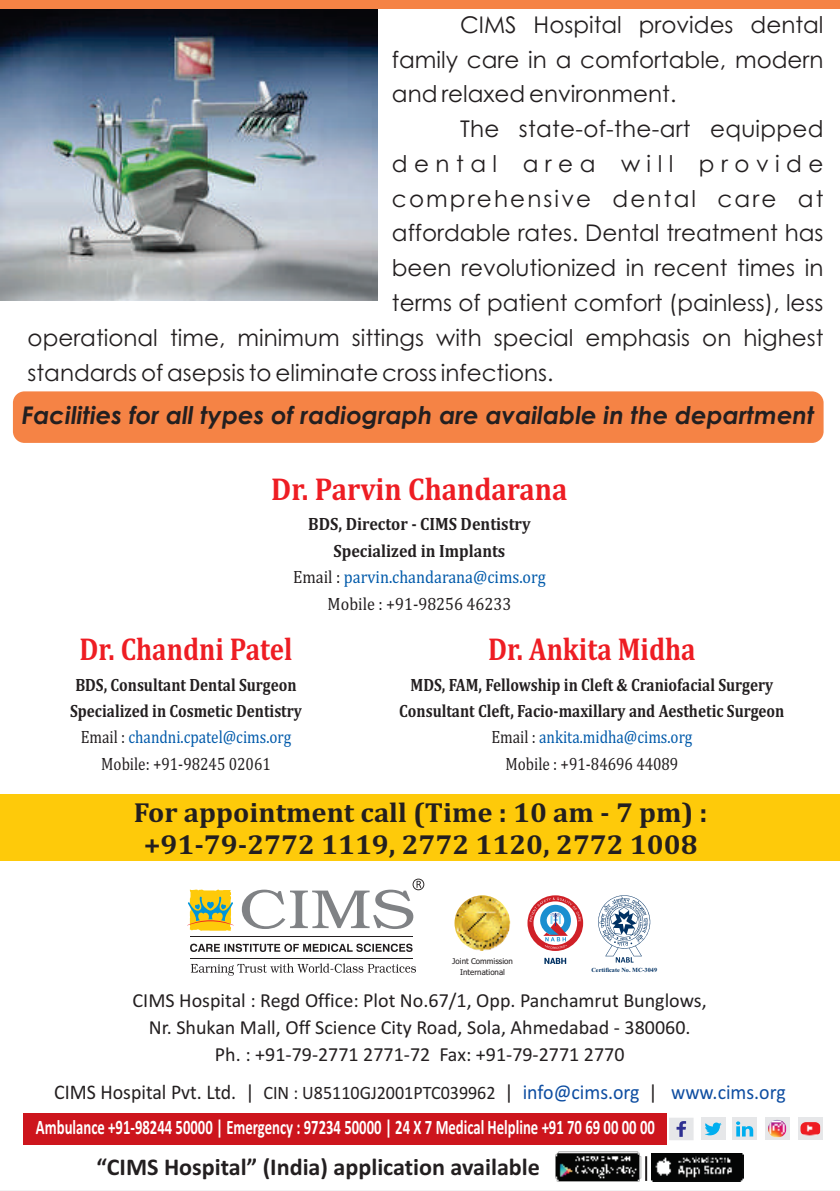
<style>
.page{position:relative;width:840px;height:1191px;background:#fff}
.page>*{position:absolute;margin:0;border:0;box-sizing:border-box;transform-origin:0 0}
.t1{font:700 32px "Cambria";color:#ee1d23;scale:.84 1}
.t2{font:700 32px "Cambria";color:#ee1d23;scale:.89 1}
.t3{font:700 27.8px/32px "Cambria";color:#231f20;text-align:center}
.t4{font:italic 700 24.4px "Century Gothic";color:#231f20}
.t5{font:700 24.2px "Calibri";color:#231f20}
.t6{font:23px/34.8px "Century Gothic";color:#231f20;text-align:justify}
.t7{font:23px "Century Gothic";letter-spacing:.095em;color:#231f20}
.t8{font:23px "Century Gothic";letter-spacing:.28em;color:#231f20}
.t9{font:700 20.6px "Calibri";color:#fff;scale:.71 1}
.t10{font:20px/26.8px "Calibri";color:#231f20;text-align:center}
.t11{font:19px "Calibri";color:#231f20;scale:.95 1}
.t12{font:700 18px/26.4px "Cambria";color:#231f20;text-align:center;scale:.84 1}
.t13{font:700 18px/26.4px "Cambria";color:#231f20;text-align:center;scale:.89 1}
.t14{font:8px/10.8px "Tahoma";color:#231f20;text-align:center}
.t15{font:700 6.2px "Times New Roman";color:#003163}
.s1{font-weight:400}
.s2{font-weight:400;color:#015aaa}
.s3{font-size:21px}
.s4{font-size:21px;color:#0d4da1}
</style>
<div class="page">
<img style="left:0;top:10px;width:377px;height:291px">
<div style="left:13px;top:391px;width:810px;height:52px;background:#f58345;border-radius:12px"></div>
<div style="left:0;top:795px;width:839px;height:66px;background:#feca0a"></div>
<div style="left:23px;top:1113px;width:643px;height:31px;background:#cd151d"></div>
<hr style="left:644px;top:1156px;width:2px;height:24px;background:#231f20">
<img style="left:651px;top:1153px;width:91px;height:28px">
<img style="left:555px;top:1151px;width:87px;height:31px">
<div style="left:0;top:0;width:839px;height:9px;background:#f58345"></div>
<div style="left:797px;top:1117px;width:25px;height:23px;background:#e6e7e9"></div>
<img style="left:799px;top:1122px;width:21px;height:13px;border-radius:6px">
<svg style="left:669px;top:1118px;width:24px;height:22px"></svg>
<div style="left:732px;top:1117px;width:24px;height:23px;background:#e6e7e9"></div>
<svg style="left:736px;top:1121px;width:16px;height:15px"></svg>
<div style="left:700px;top:1117px;width:25px;height:23px;background:#e6e7e9"></div>
<svg style="left:705px;top:1122px;width:16px;height:13px"></svg>
<div style="left:764px;top:1117px;width:25px;height:23px;background:#e6e7e9"></div>
<img style="left:767px;top:1120px;width:19px;height:17px;border-radius:9px">
<hr style="left:190px;top:958px;width:222px;height:1px;background:#231f20">
<svg style="left:187px;top:889px;width:46px;height:42px;background:#cec453"></svg>
<svg style="left:242px;top:878px;width:182px;height:51px"></svg>
<hr style="left:190px;top:936px;width:222px;height:1px;background:#231f20">
<svg style="left:191px;top:963px;width:225px;height:12px"></svg>
<svg style="left:190px;top:943px;width:222px;height:9px"></svg>
<svg style="left:527px;top:895px;width:56px;height:56px"></svg>
<svg style="left:544px;top:957px;width:22px;height:7px"></svg>
<img style="left:454px;top:895px;width:56px;height:56px;border-radius:50%">
<svg style="left:598px;top:895px;width:52px;height:67px"></svg>
<p class="t6" style="left:392px;top:9px;width:433px;text-indent:68px">CIMS Hospital provides dental family care in a comfortable, modern and relaxed environment.</p>
<p class="t6" style="left:460px;top:113px;width:364px">The state-of-the-art equipped</p>
<p class="t8" style="left:392px;top:155px;width:433px">dental area will provide</p>
<p class="t7" style="left:392px;top:189px;width:433px">comprehensive dental care at</p>
<p class="t6" style="left:392px;top:218px;width:433px">affordable rates. Dental treatment has</p>
<p class="t6" style="left:392px;top:252px;width:433px">been revolutionized in recent times in</p>
<p class="t6" style="left:392px;top:287px;width:433px">terms of patient comfort (painless), less</p>
<p class="t6" style="left:28px;top:322px;width:797px">operational time, minimum sittings with special emphasis on highest</p>
<p class="t6" style="left:28px;top:357px;width:527px">standards of asepsis to eliminate cross infections.</p>
<p class="t4" style="left:22px;top:405px;width:793px">Facilities for all types of radiograph are available in the department</p>
<h1 class="t2" style="left:271px;top:475px;width:334px">Dr. Parvin Chandarana</h1>
<p class="t13" style="left:293px;top:512px;width:285px">BDS, Director - CIMS Dentistry<br>Specialized in Implants<br><span class="s1">Email :</span> <span class="s2">parvin.chandarana@cims.org<br></span><span class="s1">Mobile : +91-98256 46233</span></p>
<h1 class="t1" style="left:80px;top:635px;width:254px">Dr. Chandni Patel</h1>
<p class="t12" style="left:70px;top:672px;width:277px">BDS, Consultant Dental Surgeon<br>Specialized in Cosmetic Dentistry<br><span class="s1">Email :</span> <span class="s2">chandni.cpatel@cims.org<br></span><span class="s1">Mobile: +91-98245 02061</span></p>
<h1 class="t1" style="left:487px;top:635px;width:249px">Dr. Ankita Midha</h1>
<p class="t12" style="left:399px;top:672px;width:459px">MDS, FAM, Fellowship in Cleft &amp; Craniofacial Surgery Consultant Cleft, Facio-maxillary and Aesthetic Surgeon <span class="s1">Email :</span> <span class="s2">ankita.midha@cims.org<br></span><span class="s1">Mobile : +91-84696 44089</span></p>
<p class="t3" style="left:134px;top:798px;width:575px">For appointment call (Time : 10 am - 7 pm) : +91-79-2772 1119, 2772 1120, 2772 1008</p>
<p class="t14" style="left:452px;top:956px;width:62px">Joint Commission<br>International</p>
<p class="t15" style="left:591px;top:967px;width:67px">Certificate No. MC-3049</p>
<p class="t10" style="left:133px;top:988px;width:575px">CIMS Hospital : Regd Office: Plot No.67/1, Opp. Panchamrut Bunglows,<br>Nr. Shukan Mall, Off Science City Road, Sola, Ahmedabad - 380060.<br>Ph. : +91-79-2771 2771-72 Fax: +91-79-2771 2770</p>
<p class="t11" style="left:54px;top:1084px;width:771px"><span class="s3">CIMS Hospital Pvt. Ltd. |</span> CIN : U85110GJ2001PTC039962 <span class="s3">|</span> <span class="s4">info@cims.org</span> <span class="s3">|</span> <span class="s4">www.cims.org</span></p>
<p class="t9" style="left:36px;top:1119px;width:872px">Ambulance +91-98244 50000 | Emergency : 97234 50000 | 24 X 7 Medical Helpline +91 70 69 00 00 00</p>
<p class="t5" style="left:96px;top:1156px;width:445px">“CIMS Hospital” (India) application available</p>
</div>
